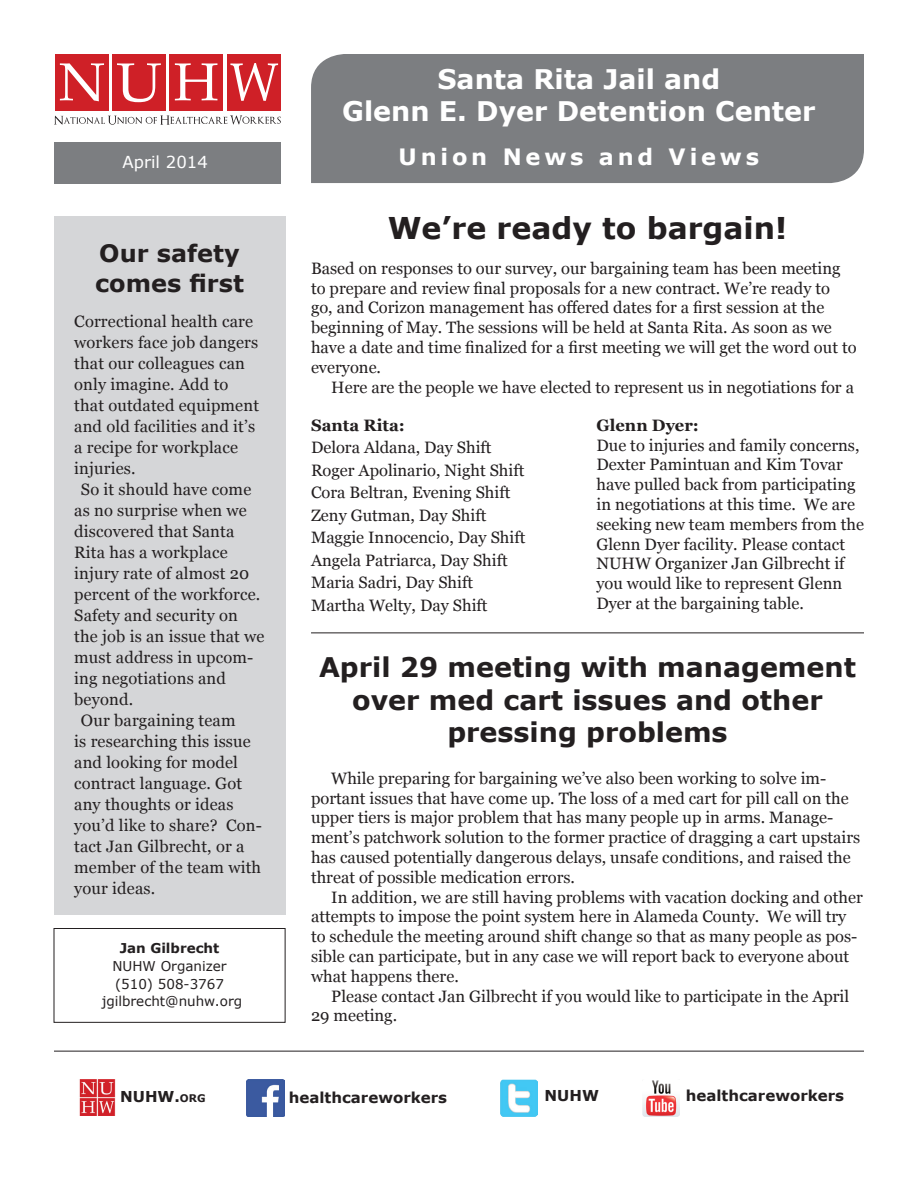
<style>
.page{position:relative;width:918px;height:1188px;background:#fff}
.page>*{position:absolute;margin:0;border:0;box-sizing:border-box;transform-origin:0 0}
.t1{font:700 30px "Verdana";color:#231f20}
.t2{font:700 27px/32.4px "Verdana";color:#231f20;text-align:center}
.t3{font:700 27px/32.4px "Verdana";color:#fff;text-align:center}
.t4{font:700 24px/30px "Verdana";color:#231f20}
.t5{font:700 22.5px "Verdana";letter-spacing:.17em;color:#fff}
.t6{font:16.5px/19.8px "Georgia";color:#231f20}
.t7{font:700 16.5px "Georgia";color:#231f20}
.t8{font:16.5px "Verdana";color:#fff}
.t9{font:700 15px "Verdana";color:#231f20}
.t10{font:700 15px "Verdana";color:#231f20}
.t11{font:13.5px/18px "Verdana";color:#231f20;text-align:center}
.t12{font:700 13.5px "Verdana";color:#231f20}
.s1{font-size:10.5px}
</style>
<div class="page">
<div style="left:54px;top:216px;width:231px;height:698px;background:#d5d6d8"></div>
<div style="left:311px;top:54px;width:553px;height:129px;background:#7c7e81"></div>
<div style="left:54px;top:142px;width:227px;height:41px;background:#7c7e81"></div>
<svg style="left:54px;top:115px;width:227px;height:10px"></svg>
<div style="left:227px;top:54px;width:54px;height:56px;background:#cf2027"></div>
<div style="left:170px;top:54px;width:53px;height:56px;background:#cf2027"></div>
<div style="left:112px;top:54px;width:54px;height:56px;background:#cf2027"></div>
<div style="left:55px;top:54px;width:53px;height:56px;background:#cf2027"></div>
<svg style="left:60px;top:63px;width:44px;height:38px"></svg>
<svg style="left:117px;top:63px;width:44px;height:39px"></svg>
<svg style="left:175px;top:63px;width:42px;height:37px"></svg>
<svg style="left:230px;top:63px;width:48px;height:38px"></svg>
<hr style="left:311px;top:633px;width:553px;height:1px;background:#231f20">
<hr style="left:54px;top:1051px;width:810px;height:1px;background:#231f20">
<img style="left:247px;top:1079px;width:37px;height:37px">
<img style="left:79px;top:1080px;width:36px;height:36px">
<img style="left:500px;top:1079px;width:38px;height:38px">
<img style="left:642px;top:1080px;width:37px;height:36px">
<div style="left:54px;top:928px;width:231px;height:95px;border:1px solid #231f20"></div>
<p class="t8" style="left:123px;top:151px;width:87px">April 2014</p>
<h3 class="t4" style="left:95px;top:238px;width:150px">Our safety comes first</h3>
<p class="t6" style="left:74px;top:311px;width:180px">Correctional health care</p>
<p class="t6" style="left:74px;top:332px;width:186px">workers face job dangers</p>
<p class="t6" style="left:74px;top:353px;width:172px">that our colleagues can</p>
<p class="t6" style="left:74px;top:374px;width:156px">only imagine. Add to</p>
<p class="t6" style="left:74px;top:395px;width:186px">that outdated equipment</p>
<p class="t6" style="left:74px;top:416px;width:182px">and old facilities and it’s</p>
<p class="t6" style="left:74px;top:437px;width:165px">a recipe for workplace</p>
<p class="t6" style="left:74px;top:458px;width:63px">injuries.</p>
<p class="t6" style="left:81px;top:479px;width:172px">So it should have come</p>
<p class="t6" style="left:74px;top:500px;width:174px">as no surprise when we</p>
<p class="t6" style="left:74px;top:521px;width:162px">discovered that Santa</p>
<p class="t6" style="left:74px;top:542px;width:155px">Rita has a workplace</p>
<p class="t6" style="left:74px;top:563px;width:177px">injury rate of almost 20</p>
<p class="t6" style="left:74px;top:584px;width:188px">percent of the workforce.</p>
<p class="t6" style="left:74px;top:605px;width:165px">Safety and security on</p>
<p class="t6" style="left:74px;top:626px;width:192px">the job is an issue that we</p>
<p class="t6" style="left:74px;top:647px;width:181px">must address in upcom-</p>
<p class="t6" style="left:74px;top:668px;width:153px">ing negotiations and</p>
<p class="t6" style="left:74px;top:689px;width:60px">beyond.</p>
<p class="t6" style="left:81px;top:710px;width:156px">Our bargaining team</p>
<p class="t6" style="left:74px;top:731px;width:178px">is researching this issue</p>
<p class="t6" style="left:74px;top:752px;width:165px">and looking for model</p>
<p class="t6" style="left:74px;top:773px;width:169px">contract language. Got</p>
<p class="t6" style="left:74px;top:794px;width:161px">any thoughts or ideas</p>
<p class="t6" style="left:74px;top:815px;width:189px">you’d like to share? Con-</p>
<p class="t6" style="left:74px;top:836px;width:172px">tact Jan Gilbrecht, or a</p>
<p class="t6" style="left:74px;top:857px;width:188px">member of the team with</p>
<p class="t6" style="left:74px;top:878px;width:83px">your ideas.</p>
<p class="t12" style="left:120px;top:938px;width:101px">Jan Gilbrecht</p>
<p class="t11" style="left:102px;top:956px;width:142px">NUHW Organizer (510) 508-3767 jgilbrecht@nuhw.org</p>
<h2 class="t3" style="left:342px;top:62px;width:475px">Santa Rita Jail and<br>Glenn E. Dyer Detention Center</h2>
<h3 class="t5" style="left:399px;top:141px;width:362px">Union News and Views</h3>
<h1 class="t1" style="left:388px;top:207px;width:401px">We’re ready to bargain!</h1>
<p class="t6" style="left:311px;top:258px;width:547px">Based on responses to our survey, our bargaining team has been meeting to prepare and review final proposals for a new contract. We’re ready to<br>go, and Corizon management has offered dates for a first session at the beginning of May. The sessions will be held at Santa Rita. As soon as we have a date and time finalized for a first meeting we will get the word out to everyone.</p>
<p class="t6" style="left:331px;top:376px;width:524px">Here are the people we have elected to represent us in negotiations for a</p>
<p class="t7" style="left:311px;top:413px;width:95px">Santa Rita:</p>
<p class="t6" style="left:311px;top:436px;width:216px;line-height:22.5px">Delora Aldana, Day Shift<br>Roger Apolinario, Night Shift<br>Cora Beltran, Evening Shift<br>Zeny Gutman, Day Shift<br>Maggie Innocencio, Day Shift<br>Angela Patriarca, Day Shift<br>Maria Sadri, Day Shift<br>Martha Welty, Day Shift</p>
<p class="t7" style="left:597px;top:413px;width:104px">Glenn Dyer:</p>
<p class="t6" style="left:597px;top:434px;width:269px">Due to injuries and family concerns, Dexter Pamintuan and Kim Tovar have pulled back from participating in negotiations at this time. We are seeking new team members from the Glenn Dyer facility. Please contact NUHW Organizer Jan Gilbrecht if you would like to represent Glenn Dyer at the bargaining table.</p>
<h2 class="t2" style="left:319px;top:651px;width:539px">April 29 meeting with management over med cart issues and other pressing problems</h2>
<p class="t6" style="left:311px;top:768px;width:551px;text-indent:20px">While preparing for bargaining we’ve also been working to solve im&shy;portant issues that have come up. The loss of a med cart for pill call on the upper tiers is major problem that has many people up in arms. Manage&shy;ment’s patchwork solution to the former practice of dragging a cart upstairs has caused potentially dangerous delays, unsafe conditions, and raised the threat of possible medication errors.</p>
<p class="t6" style="left:311px;top:886px;width:553px;text-indent:20px">In addition, we are still having problems with vacation docking and other attempts to impose the point system here in Alameda County. We will try to schedule the meeting around shift change so that as many people as pos&shy;sible can participate, but in any case we will report back to everyone about what happens there.</p>
<p class="t6" style="left:311px;top:985px;width:540px;text-indent:20px">Please contact Jan Gilbrecht if you would like to participate in the April<br>29 meeting.</p>
<p class="t10" style="left:120px;top:1086px;width:87px">NUHW.<span class="s1">org</span></p>
<p class="t9" style="left:289px;top:1087px;width:160px">healthcareworkers</p>
<p class="t9" style="left:545px;top:1085px;width:56px">NUHW</p>
<p class="t9" style="left:686px;top:1085px;width:160px">healthcareworkers</p>
</div>
